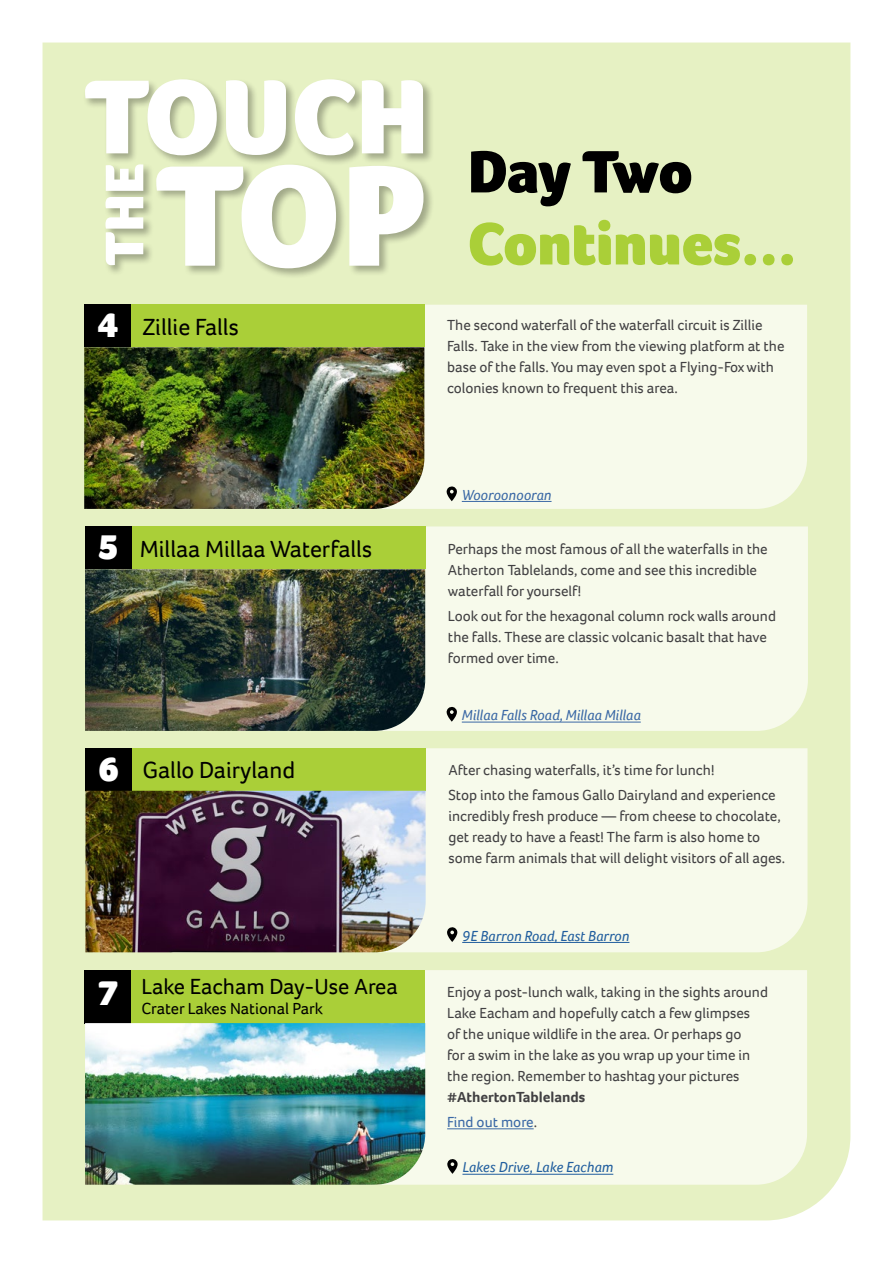
<style>
.page{position:relative;width:893px;height:1263px;background:#fff}
.page>*{position:absolute;margin:0;border:0;box-sizing:border-box;transform-origin:0 0}
.t1{font:900 61.5px "Foco";color:#aacf38}
.t2{font:900 61.5px "Foco";letter-spacing:-.02em;color:#000}
.t3{font:900 36px "Foco";color:#fff}
.t4{font:24px "Foco";color:#000}
.t5{font:22.5px "Foco";color:#000}
.t6{font:16.5px "Foco";color:#000}
.t7{font:15px/21px "Foco";color:#414042}
.t8{font:italic 15px "Foco";color:#215e9e}
.t9{font:italic 15px "Foco";color:#3a68a5}
.t10{font:700 15px/25.2px "Foco";color:#414042}
.s1{font-weight:900;font-size:36px;color:#fff}
.s2{font-weight:400;color:#3a68a5}
.s3{font-weight:400}
</style>
<div class="page">
<div style="left:43px;top:43px;width:807px;height:1177px;background:#e6f1c3"></div>
<div style="left:104px;top:163px;width:50px;height:113px;background:#000;opacity:.3"></div>
<svg style="left:105px;top:166px;width:38px;height:99px"></svg>
<div style="left:154px;top:163px;width:280px;height:116px;background:#000;opacity:.3"></div>
<svg style="left:156px;top:166px;width:267px;height:102px"></svg>
<div style="left:83px;top:77px;width:351px;height:89px;background:#000;opacity:.3"></div>
<svg style="left:85px;top:79px;width:338px;height:76px"></svg>
<div style="left:85px;top:527px;width:47px;height:42px;background:#000"></div>
<div style="left:361px;top:526px;width:447px;height:205px;background:#f7faeb"></div>
<div style="left:132px;top:527px;width:293px;height:42px;background:#aacf38"></div>
<img style="left:85px;top:569px;width:340px;height:162px">
<svg style="left:446px;top:707px;width:11px;height:15px"></svg>
<hr style="left:462px;top:722px;width:179px;height:1px;background:#3a68a5">
<div style="left:85px;top:748px;width:47px;height:42px;background:#000"></div>
<div style="left:361px;top:748px;width:446px;height:204px;background:#f7faeb"></div>
<div style="left:132px;top:748px;width:294px;height:42px;background:#aacf38"></div>
<img style="left:85px;top:791px;width:341px;height:161px">
<svg style="left:447px;top:927px;width:10px;height:15px"></svg>
<hr style="left:462px;top:942px;width:167px;height:1px;background:#215e9e">
<div style="left:84px;top:305px;width:47px;height:42px;background:#000"></div>
<div style="left:424px;top:305px;width:383px;height:204px;background:#f7faeb"></div>
<div style="left:131px;top:305px;width:293px;height:42px;background:#aacf38"></div>
<img style="left:84px;top:347px;width:340px;height:162px">
<hr style="left:462px;top:501px;width:90px;height:1px;background:#3a68a5">
<div style="left:84px;top:970px;width:47px;height:53px;background:#000"></div>
<div style="left:424px;top:970px;width:383px;height:215px;background:#f7faeb"></div>
<div style="left:131px;top:970px;width:293px;height:53px;background:#aacf38"></div>
<img style="left:85px;top:1023px;width:340px;height:162px">
<hr style="left:447px;top:1128px;width:87px;height:1px;background:#3a68a5">
<svg style="left:447px;top:1159px;width:11px;height:15px"></svg>
<hr style="left:462px;top:1174px;width:151px;height:1px;background:#215e9e">
<svg style="left:446px;top:486px;width:11px;height:15px"></svg>
<h1 class="t2" style="left:468px;top:131px;width:227px">Day Two</h1>
<h1 class="t1" style="left:468px;top:203px;width:330px">Continues...</h1>
<h3 class="t4" style="left:97px;top:311px;width:143px"><span class="s1">4</span> Zillie Falls</h3>
<p class="t7" style="left:447px;top:315px;width:339px">The second waterfall of the waterfall circuit is Zillie Falls. Take in the view from the viewing platform at the base of the falls. You may even spot a Flying-Fox with colonies known to frequent this area.</p>
<p class="t9" style="left:462px;top:485px;width:91px">Wooroonooran</p>
<h3 class="t4" style="left:98px;top:533px;width:276px"><span class="s1">5</span> Millaa Millaa Waterfalls</h3>
<p class="t7" style="left:448px;top:538px;width:321px">Perhaps the most famous of all the waterfalls in the<br>Atherton Tablelands, come and see this incredible waterfall for yourself!</p>
<p class="t7" style="left:448px;top:605px;width:330px">Look out for the hexagonal column rock walls around the falls. These are classic volcanic basalt that have formed over time.</p>
<p class="t9" style="left:462px;top:705px;width:180px">Millaa Falls Road, Millaa Millaa</p>
<h2 class="t3" style="left:98px;top:745px;width:23px">6</h2>
<p class="t7" style="left:448px;top:757px;width:329px;line-height:25.2px">After chasing waterfalls, it’s time for lunch!<br>Stop into the famous Gallo Dairyland and experience</p>
<p class="t7" style="left:448px;top:805px;width:338px">incredibly fresh produce — from cheese to chocolate, get ready to have a feast! The farm is also home to some farm animals that will delight visitors of all ages.</p>
<h3 class="t4" style="left:143px;top:754px;width:154px">Gallo Dairyland</h3>
<p class="t8" style="left:462px;top:925px;width:169px">9E Barron Road, East Barron</p>
<h3 class="t5" style="left:141px;top:972px;width:258px">Lake Eacham Day-Use Area</h3>
<p class="t6" style="left:141px;top:997px;width:183px">Crater Lakes National Park</p>
<h2 class="t3" style="left:97px;top:968px;width:23px">7</h2>
<p class="t7" style="left:447px;top:981px;width:322px">Enjoy a post-lunch walk, taking in the sights around Lake Eacham and hopefully catch a few glimpses<br>of the unique wildlife in the area. Or perhaps go<br>for a swim in the lake as you wrap up your time in the region. Remember to hashtag your pictures</p>
<p class="t10" style="left:447px;top:1084px;width:140px">#AthertonTablelands<br><span class="s2">Find out more</span><span class="s3">.</span></p>
<p class="t8" style="left:462px;top:1157px;width:152px">Lakes Drive, Lake Eacham</p>
</div>
